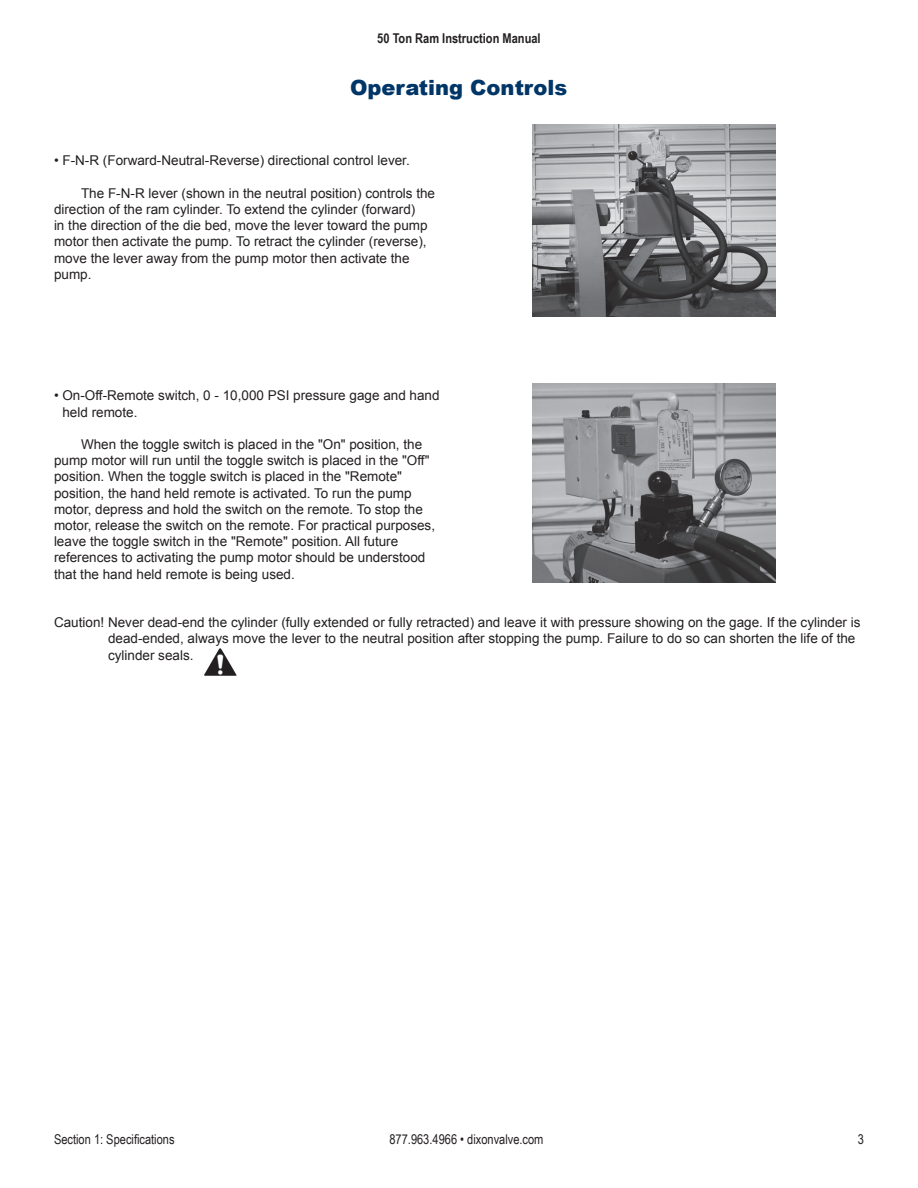
<style>
.page{position:relative;width:918px;height:1188px;background:#fff}
.page>*{position:absolute;margin:0;border:0;box-sizing:border-box;transform-origin:0 0}
.t1{font:900 21px "Arial";color:#003667}
.t2{font:13.5px/16.2px "Arial";color:#231f20}
.t3{font:13.5px "Arial Narrow";color:#231f20}
.t4{font:700 13.5px "Arial Narrow";color:#231f20}
</style>
<div class="page">
<img style="left:204px;top:648px;width:33px;height:28px">
<img style="left:533px;top:124px;width:243px;height:192px">
<img style="left:533px;top:383px;width:243px;height:200px">
<p class="t4" style="left:377px;top:28px;width:165px">50 Ton Ram Instruction Manual</p>
<p class="t1" style="left:350px;top:72px;width:219px">Operating Controls</p>
<p class="t2" style="left:54px;top:153px;width:357px">• F-N-R (Forward-Neutral-Reverse) directional control lever.</p>
<p class="t2" style="left:54px;top:185px;width:383px;text-indent:27px">The F-N-R lever (shown in the neutral position) controls the direction of the ram cylinder. To extend the cylinder (forward)<br>in the direction of the die bed, move the lever toward the pump motor then activate the pump. To retract the cylinder (reverse), move the lever away from the pump motor then activate the pump.</p>
<p class="t2" style="left:62px;top:387px;width:379px;text-indent:-8px">• On-Off-Remote switch, 0 - 10,000 PSI pressure gage and hand held remote.</p>
<p class="t2" style="left:54px;top:436px;width:383px;text-indent:27px">When the toggle switch is placed in the "On" position, the pump motor will run until the toggle switch is placed in the "Off" position. When the toggle switch is placed in the "Remote" position, the hand held remote is activated. To run the pump motor, depress and hold the switch on the remote. To stop the motor, release the switch on the remote. For practical purposes, leave the toggle switch in the "Remote" position. All future references to activating the pump motor should be understood that the hand held remote is being used.</p>
<p class="t2" style="left:108px;top:614px;width:754px;text-indent:-54px">Caution! Never dead-end the cylinder (fully extended or fully retracted) and leave it with pressure showing on the gage. If the cylinder is dead-ended, always move the lever to the neutral position after stopping the pump. Failure to do so can shorten the life of the cylinder seals.</p>
<p class="t3" style="left:54px;top:1129px;width:122px">Section 1: Specifications</p>
<p class="t3" style="left:389px;top:1129px;width:156px">877.963.4966 • dixonvalve.com</p>
<p class="t3" style="left:858px;top:1129px;width:8px">3</p>
</div>
